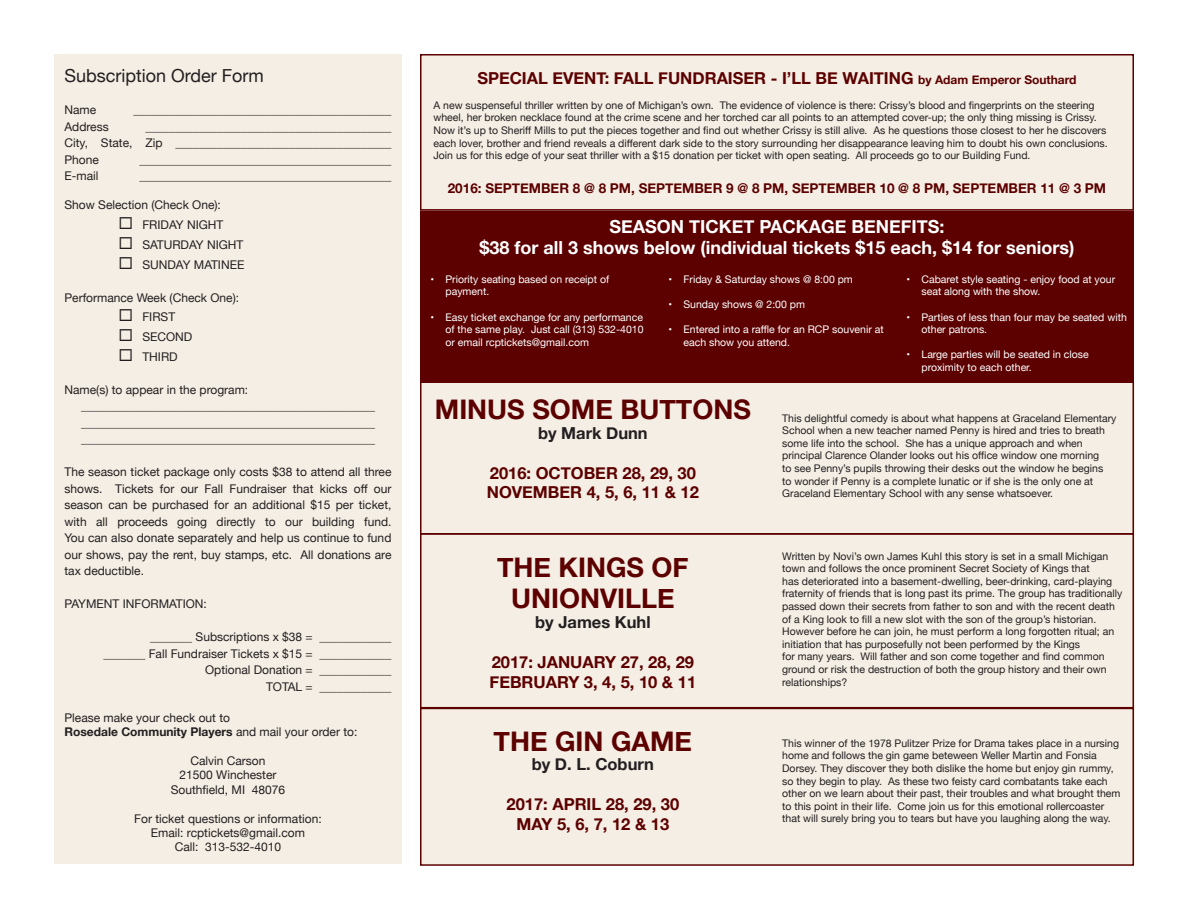
<style>
.page{position:relative;width:1188px;height:918px;background:#fff}
.page>*{position:absolute;margin:0;border:0;box-sizing:border-box;transform-origin:0 0}
.t1{font:700 27px/30.9px "Helvetica Neue";color:#5c0000;text-align:center}
.t2{font:700 18px/21.6px "Helvetica Neue";color:#fff;text-align:center}
.t3{font:18px "Helvetica Neue";color:#231f20}
.t4{font:700 16.5px "Helvetica Neue";color:#5c0000}
.t5{font:700 16.5px "Helvetica Neue";color:#231f20}
.t6{font:700 13.5px "Helvetica Neue";color:#5c0000}
.t7{font:12px/16.5px "Helvetica Neue";color:#231f20;text-align:justify}
.t8{font:10.5px/12.6px "Helvetica Neue";color:#231f20}
.t9{font:10.5px/12.6px "Helvetica Neue";color:#fff}
.s1{font-weight:700}
.s2{font-size:12px}
</style>
<div class="page">
<div style="left:420px;top:211px;width:714px;height:172px;background:#5c0000"></div>
<div style="left:421px;top:383px;width:714px;height:482px;background:#f4eee4"></div>
<div style="left:54px;top:54px;width:348px;height:810px;background:#f4eee4"></div>
<div style="left:421px;top:55px;width:712px;height:155px;background:#f4eee4"></div>
<div style="left:420px;top:54px;width:714px;height:157px;border:2px solid #5c0000"></div>
<div style="left:420px;top:376px;width:714px;height:159px;border:2px solid #5c0000"></div>
<div style="left:420px;top:533px;width:714px;height:175px;border:2px solid #5c0000"></div>
<div style="left:420px;top:708px;width:714px;height:158px;border:2px solid #5c0000"></div>
<p class="t3" style="left:64px;top:62px;width:201px">Subscription Order Form</p>
<p class="t7" style="left:64px;top:103px;width:33px">Name</p>
<p class="t7" style="left:134px;top:103px;width:259px">___________________________________________</p>
<p class="t7" style="left:64px;top:119px;width:46px">Address</p>
<p class="t7" style="left:146px;top:119px;width:247px">_________________________________________</p>
<p class="t7" style="left:64px;top:136px;width:328px">City, State, Zip ____________________________________</p>
<p class="t7" style="left:64px;top:152px;width:36px">Phone</p>
<p class="t7" style="left:140px;top:152px;width:253px">__________________________________________</p>
<p class="t7" style="left:64px;top:169px;width:36px">E-mail</p>
<p class="t7" style="left:140px;top:169px;width:253px">__________________________________________</p>
<p class="t7" style="left:64px;top:197px;width:158px">Show Selection (Check One):</p>
<p class="t7" style="left:118px;top:217px;width:106px">◻ FRIDAY NIGHT</p>
<p class="t7" style="left:118px;top:237px;width:126px">◻ SATURDAY NIGHT</p>
<p class="t7" style="left:118px;top:257px;width:127px">◻ SUNDAY MATINEE</p>
<p class="t7" style="left:64px;top:290px;width:176px">Performance Week (Check One):</p>
<p class="t7" style="left:118px;top:310px;width:58px">◻ FIRST</p>
<p class="t7" style="left:118px;top:329px;width:75px">◻ SECOND</p>
<p class="t7" style="left:118px;top:349px;width:61px">◻ THIRD</p>
<p class="t7" style="left:64px;top:382px;width:185px">Name(s) to appear in the program:</p>
<p class="t7" style="left:81px;top:399px;width:295px">_________________________________________________</p>
<p class="t7" style="left:81px;top:415px;width:295px">_________________________________________________</p>
<p class="t7" style="left:81px;top:432px;width:295px">_________________________________________________</p>
<p class="t7" style="left:64px;top:465px;width:329px">The season ticket package only costs $38 to attend all three shows. Tickets for our Fall Fundraiser that kicks off our season can be purchased for an additional $15 per ticket, with all proceeds going directly to our building fund.<br>You can also donate separately and help us continue to fund our shows, pay the rent, buy stamps, etc. All donations are tax deductible.</p>
<p class="t7" style="left:64px;top:597px;width:144px">PAYMENT INFORMATION:</p>
<p class="t7" style="left:150px;top:630px;width:243px">_______ Subscriptions x $38 = ____________</p>
<p class="t7" style="left:103px;top:646px;width:290px">_______ Fall Fundraiser Tickets x $15 = ____________</p>
<p class="t7" style="left:205px;top:663px;width:188px">Optional Donation = ____________</p>
<p class="t7" style="left:266px;top:679px;width:127px">TOTAL = ____________</p>
<p class="t7" style="left:64px;top:711px;width:294px;line-height:14.4px">Please make your check out to<br><span class="s1">Rosedale Community Players</span> and mail your order to:</p>
<p class="t7" style="left:190px;top:753px;width:77px">Calvin Carson</p>
<p class="t7" style="left:180px;top:768px;width:98px">21500 Winchester</p>
<p class="t7" style="left:171px;top:782px;width:116px">Southfield, MI 48076</p>
<p class="t7" style="left:134px;top:811px;width:189px">For ticket questions or information:</p>
<p class="t7" style="left:151px;top:825px;width:156px">Email: rcptickets@gmail.com</p>
<p class="t7" style="left:175px;top:840px;width:108px">Call: 313-532-4010</p>
<p class="t4" style="left:477px;top:65px;width:601px">SPECIAL EVENT: FALL FUNDRAISER - I’LL BE WAITING <span class="s2">by Adam Emperor Southard</span></p>
<p class="t8" style="left:434px;top:99px;width:676px">A new suspenseful thriller written by one of Michigan’s own. The evidence of violence is there: Crissy’s blood and fingerprints on the steering wheel, her broken necklace found at the crime scene and her torched car all points to an attempted cover-up; the only thing missing is Crissy.<br>Now it’s up to Sheriff Mills to put the pieces together and find out whether Crissy is still alive. As he questions those closest to her he discovers each lover, brother and friend reveals a different dark side to the story surrounding her disappearance leaving him to doubt his own conclusions.<br>Join us for this edge of your seat thriller with a $15 donation per ticket with open seating. All proceeds go to our Building Fund.</p>
<p class="t6" style="left:448px;top:178px;width:660px">2016: SEPTEMBER 8 @ 8 PM, SEPTEMBER 9 @ 8 PM, SEPTEMBER 10 @ 8 PM, SEPTEMBER 11 @ 3 PM</p>
<p class="t2" style="left:480px;top:216px;width:596px">SEASON TICKET PACKAGE BENEFITS:<br>$38 for all 3 shows below (individual tickets $15 each, $14 for seniors)</p>
<p class="t9" style="left:446px;top:273px;width:165px;text-indent:-15px">• Priority seating based on receipt of payment.</p>
<p class="t9" style="left:446px;top:311px;width:200px;text-align:justify;text-indent:-15px">• Easy ticket exchange for any performance of the same play. Just call (313) 532-4010 or email rcptickets@gmail.com</p>
<p class="t9" style="left:669px;top:273px;width:186px">• Friday &amp; Saturday shows @ 8:00 pm</p>
<p class="t9" style="left:669px;top:299px;width:138px">• Sunday shows @ 2:00 pm</p>
<p class="t9" style="left:684px;top:324px;width:202px;text-indent:-15px">• Entered into a raffle for an RCP souvenir at each show you attend.</p>
<p class="t9" style="left:922px;top:273px;width:195px;text-indent:-15px">• Cabaret style seating - enjoy food at your seat along with the show.</p>
<p class="t9" style="left:922px;top:311px;width:207px;text-indent:-15px">• Parties of less than four may be seated with other patrons.</p>
<p class="t9" style="left:922px;top:349px;width:169px;text-indent:-15px">• Large parties will be seated in close proximity to each other.</p>
<p class="t1" style="left:435px;top:395px;width:318px">MINUS SOME BUTTONS</p>
<p class="t5" style="left:538px;top:420px;width:111px">by Mark Dunn</p>
<p class="t4" style="left:490px;top:460px;width:208px">2016: OCTOBER 28, 29, 30</p>
<p class="t4" style="left:487px;top:480px;width:214px">NOVEMBER 4, 5, 6, 11 &amp; 12</p>
<p class="t1" style="left:497px;top:553px;width:193px">THE KINGS OF<br>UNIONVILLE</p>
<p class="t5" style="left:535px;top:609px;width:117px">by James Kuhl</p>
<p class="t4" style="left:492px;top:649px;width:204px">2017: JANUARY 27, 28, 29</p>
<p class="t4" style="left:490px;top:669px;width:208px">FEBRUARY 3, 4, 5, 10 &amp; 11</p>
<p class="t1" style="left:494px;top:726px;width:200px">THE GIN GAME</p>
<p class="t5" style="left:532px;top:751px;width:124px">by D. L. Coburn</p>
<p class="t4" style="left:507px;top:791px;width:174px">2017: APRIL 28, 29, 30</p>
<p class="t4" style="left:516px;top:811px;width:154px">MAY 5, 6, 7, 12 &amp; 13</p>
<p class="t8" style="left:782px;top:412px;width:336px">This delightful comedy is about what happens at Graceland Elementary School when a new teacher named Penny is hired and tries to breath some life into the school. She has a unique approach and when principal Clarence Olander looks out his office window one morning<br>to see Penny’s pupils throwing their desks out the window he begins<br>to wonder if Penny is a complete lunatic or if she is the only one at Graceland Elementary School with any sense whatsoever.</p>
<p class="t8" style="left:782px;top:550px;width:342px">Written by Novi’s own James Kuhl this story is set in a small Michigan town and follows the once prominent Secret Society of Kings that<br>has deteriorated into a basement-dwelling, beer-drinking, card-playing fraternity of friends that is long past its prime. The group has traditionally passed down their secrets from father to son and with the recent death of a King look to fill a new slot with the son of the group’s historian.<br>However before he can join, he must perform a long forgotten ritual; an initiation that has purposefully not been performed by the Kings<br>for many years. Will father and son come together and find common ground or risk the destruction of both the group history and their own relationships?</p>
<p class="t8" style="left:782px;top:737px;width:340px">This winner of the 1978 Pulitzer Prize for Drama takes place in a nursing home and follows the gin game beteween Weller Martin and Fonsia Dorsey. They discover they both dislike the home but enjoy gin rummy, so they begin to play. As these two feisty card combatants take each other on we learn about their past, their troubles and what brought them to this point in their life. Come join us for this emotional rollercoaster that will surely bring you to tears but have you laughing along the way.</p>
</div>
